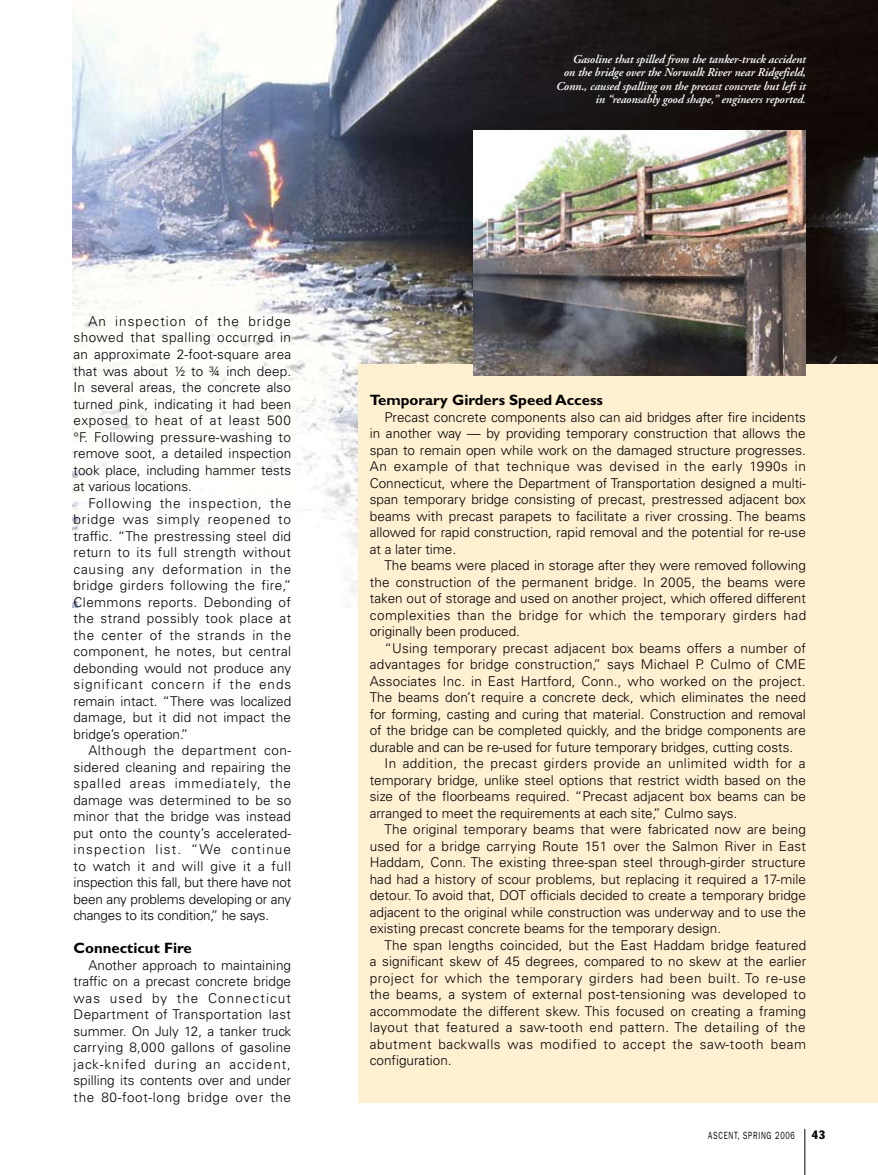
<style>
.page{position:relative;width:878px;height:1175px;background:#fff}
.page>*{position:absolute;margin:0;border:0;box-sizing:border-box;transform-origin:0 0}
.t1{font:700 15px "Gill Sans";color:#000}
.t2{font:300 13.5px/16.5px "Univers";letter-spacing:.005em;color:#000;text-align:justify}
.t3{font:300 13.5px "Univers";letter-spacing:.04em;color:#000}
.t4{font:300 13.5px "Univers";letter-spacing:.03em;color:#000}
.t5{font:300 13.5px "Univers";letter-spacing:.025em;color:#000}
.t6{font:300 13.5px "Univers";letter-spacing:.045em;color:#000}
.t7{font:italic 600 12px/13.5px "Adobe Garamond";letter-spacing:-.01em;color:#fff;text-align:right}
.t8{font:condensed 12px "Franklin Gothic";color:#000}
.t9{font:10.5px "Franklin Gothic";letter-spacing:.1em;color:#000;scale:.7 1}
</style>
<div class="page">
<img style="left:72px;top:0;width:806px;height:607px">
<div style="left:358px;top:365px;width:520px;height:738px;background:#fff0d2"></div>
<img style="left:473px;top:131px;width:332px;height:244px">
<hr style="left:804px;top:1128px;width:1px;height:46px;background:#000">
<p class="t7" style="left:556px;top:52px;width:251px">Gasoline that spilled from the tanker-truck accident<br>on the bridge over the Norwalk River near Ridgefield, Conn., caused spalling on the precast concrete but left it in “reaonsably good shape,” engineers reported.</p>
<p class="t2" style="left:74px;top:313px;width:219px;text-indent:15px">An inspection of the bridge showed that spalling occurred in an approximate 2-foot-square area that was about ½ to ¾ inch deep.<br>In several areas, the concrete also turned pink, indicating it had been exposed to heat of at least 500 °F. Following pressure-washing to remove soot, a detailed inspection took place, including hammer tests at various locations.</p>
<p class="t2" style="left:74px;top:494px;width:219px;text-indent:15px">Following the inspection, the bridge was simply reopened to traffic. “The prestressing steel did return to its full strength without causing any deformation in the bridge girders following the fire,” Clemmons reports. Debonding of the strand possibly took place at the center of the strands in the component, he notes, but central debonding would not produce any significant concern if the ends remain intact. “There was localized damage, but it did not impact the bridge’s operation.”</p>
<p class="t2" style="left:74px;top:742px;width:219px;text-indent:15px">Although the department con&shy;sidered cleaning and repairing the spalled areas immediately, the damage was determined to be so minor that the bridge was instead put onto the county’s accelerated&shy;inspection list. “We continue to watch it and will give it a full inspection this fall, but there have not been any problems developing or any changes to its condition,” he says.</p>
<p class="t1" style="left:74px;top:939px;width:120px">Connecticut Fire</p>
<p class="t2" style="left:74px;top:956px;width:219px;text-indent:15px">Another approach to maintaining traffic on a precast concrete bridge was used by the Connecticut Department of Transportation last summer. On July 12, a tanker truck carrying 8,000 gallons of gasoline jack-knifed during an accident, spilling its contents over and under the 80-foot-long bridge over the</p>
<p class="t1" style="left:370px;top:391px;width:234px">Temporary Girders Speed Access</p>
<p class="t2" style="left:370px;top:408px;width:438px;text-indent:15px">Precast concrete components also can aid bridges after fire incidents in another way — by providing temporary construction that allows the span to remain open while work on the damaged structure progresses.<br>An example of that technique was devised in the early 1990s in Connecticut, where the Department of Transportation designed a multi&shy;span temporary bridge consisting of precast, prestressed adjacent box beams with precast parapets to facilitate a river crossing. The beams allowed for rapid construction, rapid removal and the potential for re-use at a later time.</p>
<p class="t2" style="left:370px;top:557px;width:438px;text-indent:15px">The beams were placed in storage after they were removed following the construction of the permanent bridge. In 2005, the beams were taken out of storage and used on another project, which offered different complexities than the bridge for which the temporary girders had originally been produced.</p>
<p class="t2" style="left:384px;top:639px;width:423px">“Using temporary precast adjacent box beams offers a number of</p>
<p class="t2" style="left:370px;top:656px;width:438px">advantages for bridge construction,” says Michael P. Culmo of CME</p>
<p class="t2" style="left:370px;top:672px;width:437px">Associates Inc. in East Hartford, Conn., who worked on the project.</p>
<p class="t2" style="left:370px;top:689px;width:437px">The beams don’t require a concrete deck, which eliminates the need</p>
<p class="t2" style="left:370px;top:705px;width:437px">for forming, casting and curing that material. Construction and removal</p>
<p class="t2" style="left:370px;top:722px;width:437px">of the bridge can be completed quickly, and the bridge components are</p>
<p class="t2" style="left:370px;top:738px;width:425px">durable and can be re-used for future temporary bridges, cutting costs.</p>
<p class="t4" style="left:384px;top:755px;width:422px">In addition, the precast girders provide an unlimited width for a</p>
<p class="t2" style="left:370px;top:771px;width:437px">temporary bridge, unlike steel options that restrict width based on the</p>
<p class="t2" style="left:370px;top:788px;width:437px">size of the floorbeams required. “Precast adjacent box beams can be</p>
<p class="t2" style="left:370px;top:804px;width:369px">arranged to meet the requirements at each site,” Culmo says.</p>
<p class="t2" style="left:384px;top:821px;width:423px">The original temporary beams that were fabricated now are being</p>
<p class="t2" style="left:370px;top:837px;width:437px">used for a bridge carrying Route 151 over the Salmon River in East</p>
<p class="t2" style="left:370px;top:854px;width:437px">Haddam, Conn. The existing three-span steel through-girder structure</p>
<p class="t2" style="left:370px;top:870px;width:437px">had had a history of scour problems, but replacing it required a 17-mile</p>
<p class="t2" style="left:370px;top:887px;width:437px">detour. To avoid that, DOT officials decided to create a temporary bridge</p>
<p class="t2" style="left:370px;top:903px;width:437px">adjacent to the original while construction was underway and to use the</p>
<p class="t2" style="left:370px;top:920px;width:353px">existing precast concrete beams for the temporary design.</p>
<p class="t2" style="left:384px;top:936px;width:423px">The span lengths coincided, but the East Haddam bridge featured</p>
<p class="t2" style="left:370px;top:953px;width:438px">a significant skew of 45 degrees, compared to no skew at the earlier</p>
<p class="t3" style="left:370px;top:969px;width:438px">project for which the temporary girders had been built. To re-use</p>
<p class="t5" style="left:370px;top:986px;width:437px">the beams, a system of external post-tensioning was developed to</p>
<p class="t2" style="left:370px;top:1002px;width:437px">accommodate the different skew. This focused on creating a framing</p>
<p class="t3" style="left:370px;top:1019px;width:437px">layout that featured a saw-tooth end pattern. The detailing of the</p>
<p class="t6" style="left:370px;top:1035px;width:438px">abutment backwalls was modified to accept the saw-tooth beam</p>
<p class="t2" style="left:370px;top:1052px;width:83px">configuration.</p>
<p class="t9" style="left:708px;top:1129px;width:125px">ASCENT, SPRING 2006</p>
<p class="t8" style="left:811px;top:1127px;width:15px">43</p>
</div>
